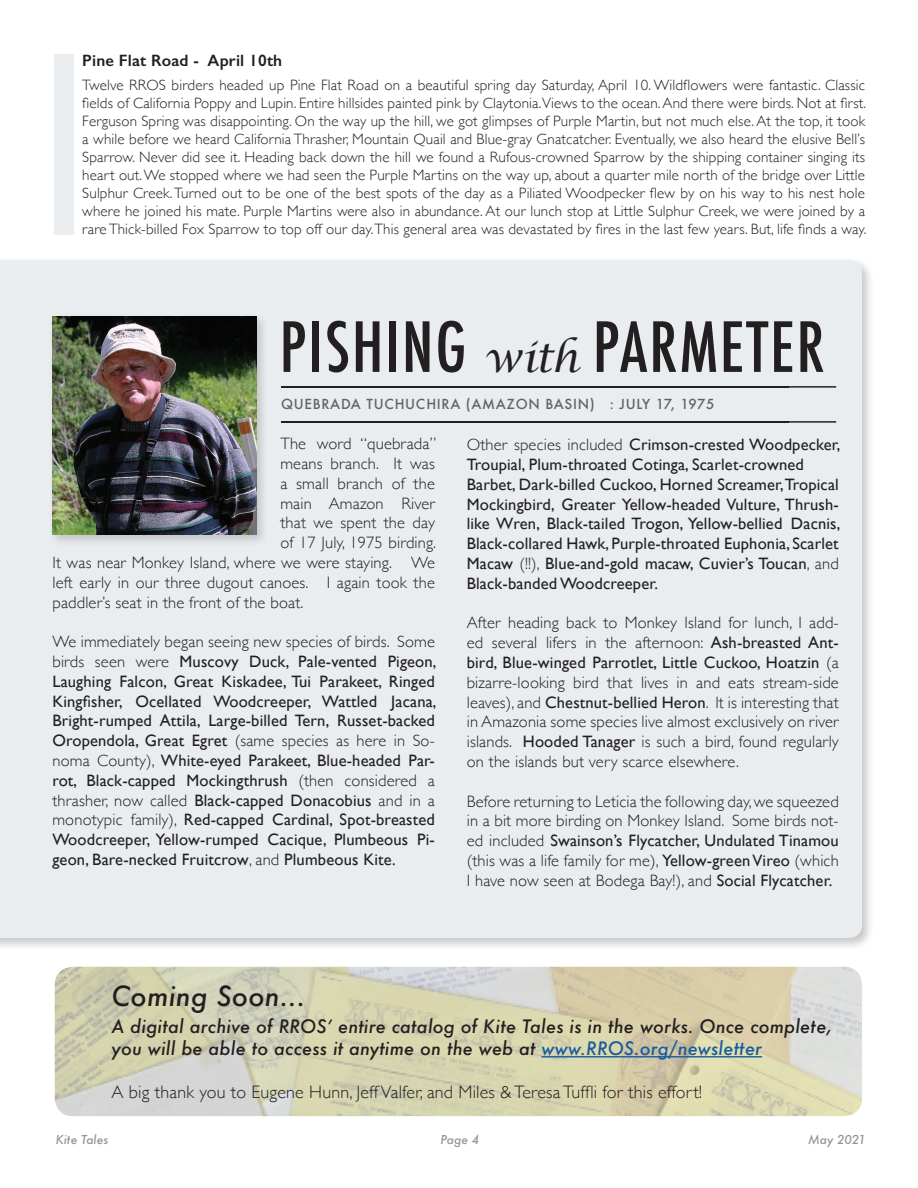
<style>
.page{position:relative;width:918px;height:1188px;background:#fff}
.page>*{position:absolute;margin:0;border:0;box-sizing:border-box;transform-origin:0 0}
.t1{font:500 condensed 67.05px "Futura";letter-spacing:.03em;color:#231f20}
.t2{font:italic 500 27px "Futura";letter-spacing:.01em;color:#231f20}
.t3{font:italic 500 18px/21.6px "Futura";letter-spacing:.01em;color:#231f20}
.t4{font:300 18px "Gill Sans";letter-spacing:.01em;color:#231f20}
.t5{font:16.5px/19.8px "Gill Sans";letter-spacing:.01em;color:#231f20;text-align:justify}
.t6{font:300 16.5px/19.8px "Gill Sans";letter-spacing:.01em;color:#231f20;text-align:justify}
.t7{font:600 16.5px "Gill Sans";letter-spacing:.01em;color:#231f20}
.t8{font:300 15px/18px "Gill Sans";letter-spacing:.01em;color:#231f20;text-align:justify}
.t9{font:500 13.5px "Futura";letter-spacing:.05em;color:#636366}
.t10{font:italic 500 12px "Futura";color:#939598}
.s1{font-family:"Lucida Calligraphy";font-weight:400;font-style:italic;font-stretch:normal;font-size:40.5px}
.s2{font-weight:300}
.s3{font-weight:400}
.s4{color:#175d9e}
</style>
<div class="page">
<div style="left:0;top:256px;width:875px;height:695px;background:#231f20;opacity:.25"></div>
<div style="left:0;top:260px;width:862px;height:678px;background:#eaedf0"></div>
<hr style="left:281px;top:386px;width:555px;height:2px;background:#231f20">
<div style="left:48px;top:312px;width:221px;height:235px;background:#231f20;opacity:.2"></div>
<img style="left:52px;top:316px;width:204px;height:218px">
<hr style="left:281px;top:421px;width:555px;height:2px;background:#231f20">
<div style="left:55px;top:54px;width:19px;height:180px;background:#eaedf0"></div>
<img style="left:55px;top:967px;width:807px;height:149px">
<hr style="left:541px;top:1056px;width:221px;height:1px;background:#175d9e">
<p class="t7" style="left:82px;top:50px;width:201px">Pine Flat Road - April 10th</p>
<p class="t8" style="left:82px;top:76px;width:786px">Twelve RROS birders headed up Pine Flat Road on a beautiful spring day Saturday, April 10. Wildflowers were fantastic. Classic fields of California Poppy and Lupin. Entire hillsides painted pink by Claytonia.Views to the ocean. And there were birds. Not at first.<br>Ferguson Spring was disappointing. On the way up the hill, we got glimpses of Purple Martin, but not much else. At the top, it took a while before we heard California Thrasher, Mountain Quail and Blue-gray Gnatcatcher. Eventually, we also heard the elusive Bell’s Sparrow. Never did see it. Heading back down the hill we found a Rufous-crowned Sparrow by the shipping container singing its heart out. We stopped where we had seen the Purple Martins on the way up, about a quarter mile north of the bridge over Little Sulphur Creek. Turned out to be one of the best spots of the day as a Piliated Woodpecker flew by on his way to his nest hole where he joined his mate. Purple Martins were also in abundance. At our lunch stop at Little Sulphur Creek, we were joined by a rare Thick-billed Fox Sparrow to top off our day. This general area was devastated by fires in the last few years. But, life finds a way.</p>
<h1 class="t1" style="left:280px;top:304px;width:547px">PISHING <span class="s1">with</span> PARMETER</h1>
<p class="t9" style="left:281px;top:394px;width:435px">QUEBRADA TUCHUCHIRA (AMAZON BASIN) : JULY 17, 1975</p>
<p class="t6" style="left:280px;top:433px;width:157px">The word “quebrada”</p>
<p class="t6" style="left:280px;top:453px;width:156px">means branch. It was</p>
<p class="t6" style="left:280px;top:473px;width:156px">a small branch of the</p>
<p class="t6" style="left:280px;top:493px;width:156px">main Amazon River</p>
<p class="t6" style="left:280px;top:512px;width:156px">that we spent the day</p>
<p class="t6" style="left:280px;top:532px;width:157px">of 17 July, 1975 birding.</p>
<p class="t6" style="left:52px;top:552px;width:384px">It was near Monkey Island, where we were staying. We</p>
<p class="t6" style="left:52px;top:572px;width:384px">left early in our three dugout canoes. I again took the</p>
<p class="t6" style="left:52px;top:592px;width:253px">paddler’s seat in the front of the boat.</p>
<p class="t5" style="left:52px;top:632px;width:386px"><span class="s2">We immediately began seeing new species of birds. Some birds seen were</span> Muscovy Duck, Pale-vented Pigeon, Laughing Falcon, Great Kiskadee, Tui Parakeet, Ringed Kingfisher, Ocellated Woodcreeper, Wattled Jacana, Bright-rumped Attila, Large-billed Tern, Russet-backed Oropendola, Great Egret <span class="s2">(same species as here in So&shy;noma County),</span> White-eyed Parakeet, Blue-headed Par&shy;rot, Black-capped Mockingthrush <span class="s2">(then considered a thrasher, now called</span> Black-capped Donacobius <span class="s2">and in a monotypic family),</span> Red-capped Cardinal, Spot-breasted Woodcreeper, Yellow-rumped Cacique, Plumbeous Pi&shy;geon, Bare-necked Fruitcrow<span class="s2">, and</span> Plumbeous Kite.</p>
<p class="t5" style="left:467px;top:435px;width:375px;text-align:left"><span class="s2">Other species included</span> Crimson-crested Woodpecker, Troupial, Plum-throated Cotinga, Scarlet-crowned Barbet, Dark-billed Cuckoo, Horned Screamer,Tropical Mockingbird, Greater Yellow-headed Vulture, Thrush&shy;like Wren, Black-tailed Trogon, Yellow-bellied Dacnis, Black-collared Hawk, Purple-throated Euphonia, Scarlet Macaw <span class="s2">(!!),</span> Blue-and-gold macaw, Cuvier’s Toucan<span class="s2">, and </span>Black-banded Woodcreeper.</p>
<p class="t6" style="left:467px;top:612px;width:374px">After heading back to Monkey Island for lunch, I add&shy;ed several lifers in the afternoon: <span class="s3">Ash-breasted Ant&shy;bird, Blue-winged Parrotlet, Little Cuckoo, Hoatzin</span> (a bizarre-looking bird that lives in and eats stream-side leaves), and <span class="s3">Chestnut-bellied Heron</span>. It is interesting that in Amazonia some species live almost exclusively on river islands. <span class="s3">Hooded Tanager</span> is such a bird, found regularly on the islands but very scarce elsewhere.</p>
<p class="t6" style="left:467px;top:791px;width:374px">Before returning to Leticia the following day, we squeezed in a bit more birding on Monkey Island. Some birds not&shy;ed included <span class="s3">Swainson’s Flycatcher, Undulated Tinamou </span>(this was a life family for me), <span class="s3">Yellow-green Vireo</span> (which I have now seen at Bodega Bay!), and <span class="s3">Social Flycatcher.</span></p>
<h2 class="t2" style="left:112px;top:978px;width:196px">Coming Soon...</h2>
<p class="t3" style="left:112px;top:1016px;width:722px">A digital archive of RROS’ entire catalog of Kite Tales is in the works. Once complete, you will be able to access it anytime on the web at <span class="s4">www.RROS.org/newsletter</span></p>
<p class="t4" style="left:112px;top:1078px;width:592px">A big thank you to Eugene Hunn, Jeff Valfer, and Miles &amp; Teresa Tuffli for this effort!</p>
<p class="t10" style="left:56px;top:1131px;width:54px">Kite Tales</p>
<p class="t10" style="left:441px;top:1131px;width:40px">Page 4</p>
<p class="t10" style="left:808px;top:1131px;width:59px">May 2021</p>
</div>
